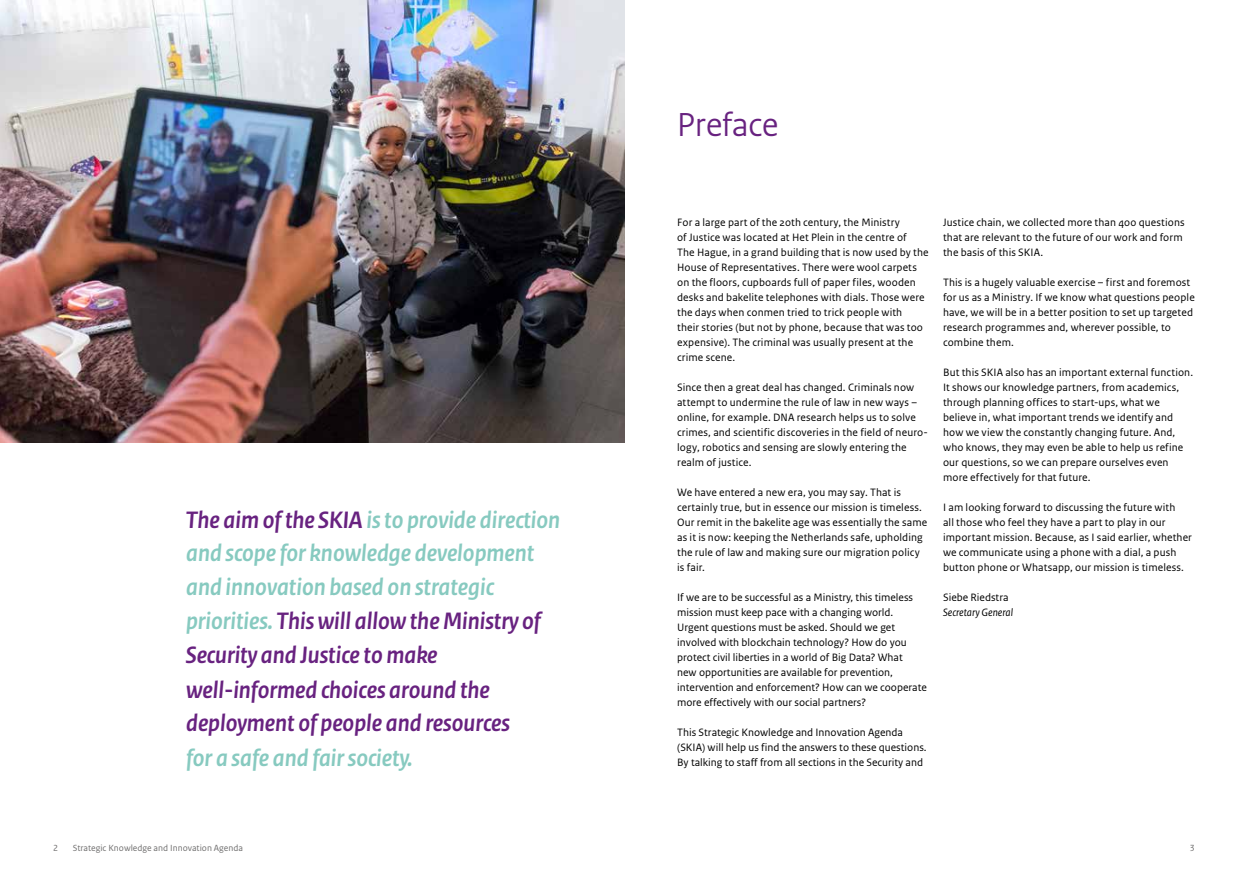
<style>
.page{position:relative;width:1248px;height:886px;background:#fff}
.page>*{position:absolute;margin:0;border:0;box-sizing:border-box;transform-origin:0 0}
.t1{font:35px "Rijksoverheid Sans Heading";color:#682280}
.t2{font:italic 700 25px/34px "Rijksoverheid Sans Heading";color:#682280}
.t3{font:italic 700 25px "Rijksoverheid Sans Heading";color:#87cac0}
.t4{font:11.25px/15px "Rijksoverheid Sans Text";letter-spacing:.01em;color:#000}
.t5{font:italic 11.25px "Rijksoverheid Sans Text";color:#000}
.t6{font:9.38px "Rijksoverheid Sans Text";color:#706f6f}
.s1{color:#87cac0}
</style>
<div class="page">
<img style="left:0;top:0;width:624px;height:443px">
<p class="t2" style="left:186px;top:503px;width:375px">The aim of the SKIA <span class="s1">is to provide direction and scope for knowledge development and innovation based on strategic priorities.</span> This will allow the Ministry of Security and Justice to make well-informed choices around the deployment of people and resources</p>
<h2 class="t3" style="left:186px;top:744px;width:228px">for a safe and fair society.</h2>
<h1 class="t1" style="left:677px;top:105px;width:102px">Preface</h1>
<p class="t4" style="left:677px;top:215px;width:253px">For a large part of the 20th century, the Ministry<br>of Justice was located at Het Plein in the centre of<br>The Hague, in a grand building that is now used by the House of Representatives. There were wool carpets on the floors, cupboards full of paper files, wooden desks and bakelite telephones with dials. Those were the days when conmen tried to trick people with<br>their stories (but not by phone, because that was too expensive). The criminal was usually present at the crime scene.</p>
<p class="t4" style="left:677px;top:380px;width:252px">Since then a great deal has changed. Criminals now attempt to undermine the rule of law in new ways – online, for example. DNA research helps us to solve crimes, and scientific discoveries in the field of neuro&shy;logy, robotics and sensing are slowly entering the realm of justice.</p>
<p class="t4" style="left:677px;top:485px;width:251px">We have entered a new era, you may say. That is certainly true, but in essence our mission is timeless.<br>Our remit in the bakelite age was essentially the same as it is now: keeping the Netherlands safe, upholding the rule of law and making sure our migration policy is fair.</p>
<p class="t4" style="left:677px;top:590px;width:251px">If we are to be successful as a Ministry, this timeless mission must keep pace with a changing world.<br>Urgent questions must be asked. Should we get involved with blockchain technology? How do you protect civil liberties in a world of Big Data? What<br>new opportunities are available for prevention, intervention and enforcement? How can we cooperate more effectively with our social partners?</p>
<p class="t4" style="left:677px;top:725px;width:251px">This Strategic Knowledge and Innovation Agenda (SKIA) will help us find the answers to these questions.<br>By talking to staff from all sections in the Security and</p>
<p class="t4" style="left:943px;top:215px;width:243px">Justice chain, we collected more than 400 questions that are relevant to the future of our work and form the basis of this SKIA.</p>
<p class="t4" style="left:943px;top:275px;width:253px">This is a hugely valuable exercise – first and foremost for us as a Ministry. If we know what questions people have, we will be in a better position to set up targeted research programmes and, wherever possible, to combine them.</p>
<p class="t4" style="left:943px;top:365px;width:251px">But this SKIA also has an important external function.<br>It shows our knowledge partners, from academics, through planning offices to start-ups, what we believe in, what important trends we identify and how we view the constantly changing future. And, who knows, they may even be able to help us refine our questions, so we can prepare ourselves even more effectively for that future.</p>
<p class="t4" style="left:943px;top:500px;width:250px">I am looking forward to discussing the future with<br>all those who feel they have a part to play in our important mission. Because, as I said earlier, whether we communicate using a phone with a dial, a push button phone or Whatsapp, our mission is timeless.</p>
<p class="t4" style="left:943px;top:590px;width:67px">Siebe Riedstra</p>
<p class="t5" style="left:943px;top:606px;width:72px">Secretary General</p>
<p class="t6" style="left:53px;top:842px;width:6px">2</p>
<p class="t6" style="left:73px;top:842px;width:172px">Strategic Knowledge and Innovation Agenda</p>
<p class="t6" style="left:1189px;top:842px;width:6px">3</p>
</div>
